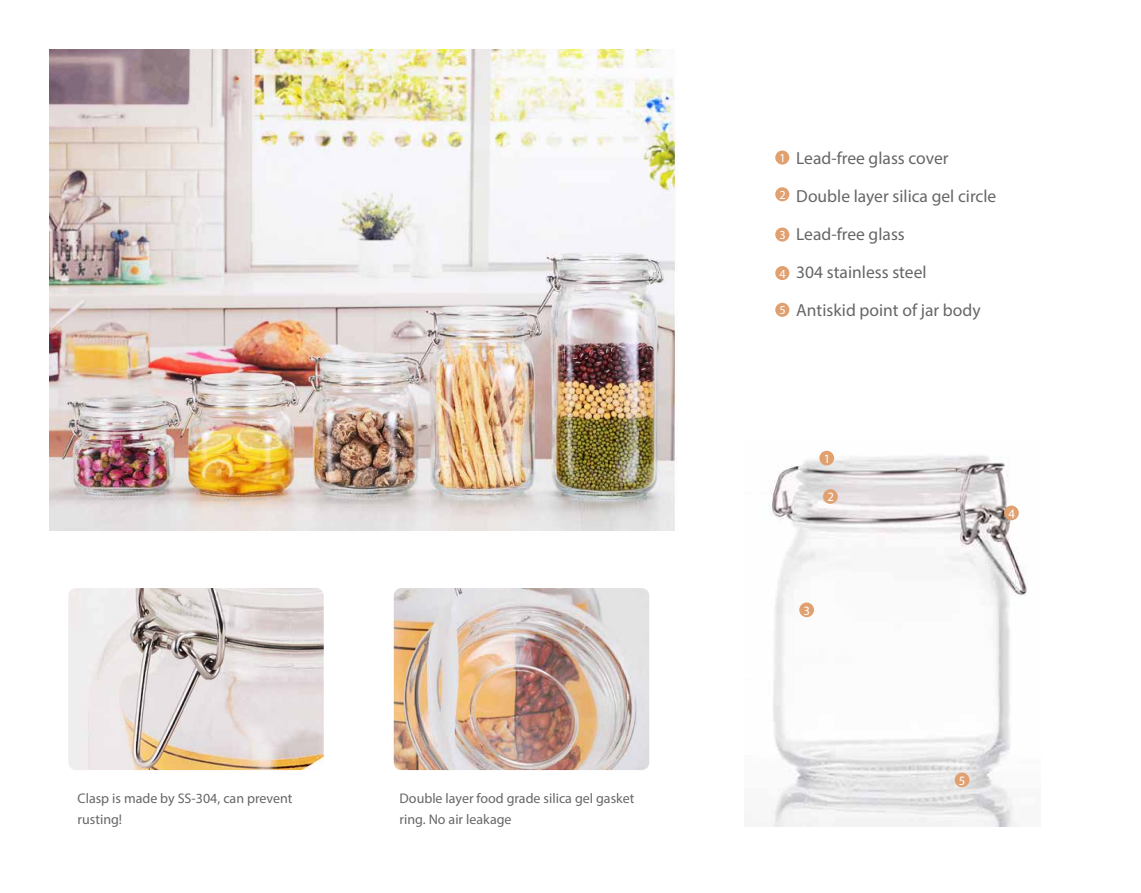
<style>
.page{position:relative;width:1141px;height:893px;background:#fff}
.page>*{position:absolute;margin:0;border:0;box-sizing:border-box;transform-origin:0 0}
.t1{font:17.5px/38.1px "Myriad Pro";color:#666}
.t2{font:14px/21px "Myriad Pro";color:#666}
.t3{font:12.78px "Myriad Pro";color:#fff}
.t4{font:12.25px "Myriad Pro";color:#fff}
</style>
<div class="page">
<img style="left:770px;top:450px;width:257px;height:376px">
<div style="left:775px;top:151px;width:14px;height:14px;background:#e0a070;border-radius:50%"></div>
<div style="left:819px;top:451px;width:15px;height:14px;background:#e0a070;border-radius:50%"></div>
<div style="left:823px;top:489px;width:15px;height:15px;background:#e0a070;border-radius:50%"></div>
<div style="left:799px;top:602px;width:15px;height:15px;background:#e0a070;border-radius:50%"></div>
<div style="left:1004px;top:506px;width:15px;height:14px;background:#e0a070;border-radius:50%"></div>
<div style="left:955px;top:772px;width:14px;height:15px;background:#e0a070;border-radius:50%"></div>
<div style="left:775px;top:187px;width:14px;height:14px;background:#e0a070;border-radius:50%"></div>
<div style="left:775px;top:228px;width:14px;height:14px;background:#e0a070;border-radius:50%"></div>
<div style="left:775px;top:266px;width:14px;height:14px;background:#e0a070;border-radius:50%"></div>
<div style="left:775px;top:303px;width:14px;height:14px;background:#e0a070;border-radius:50%"></div>
<img style="left:49px;top:49px;width:628px;height:481px">
<img style="left:394px;top:588px;width:255px;height:182px">
<img style="left:68px;top:588px;width:256px;height:182px">
<p class="t2" style="left:78px;top:787px;width:216px">Clasp is made by SS-304, can prevent rusting!</p>
<p class="t2" style="left:400px;top:787px;width:236px">Double layer food grade silica gel gasket ring. No air leakage</p>
<p class="t4" style="left:779px;top:150px;width:8px">1</p>
<p class="t4" style="left:779px;top:187px;width:8px">2</p>
<p class="t4" style="left:779px;top:227px;width:8px">3</p>
<p class="t4" style="left:779px;top:266px;width:8px">4</p>
<p class="t4" style="left:779px;top:303px;width:8px">5</p>
<p class="t1" style="left:796px;top:139px;width:202px">Lead-free glass cover<br>Double layer silica gel circle<br>Lead-free glass<br>304 stainless steel<br>Antiskid point of jar body</p>
<p class="t3" style="left:824px;top:451px;width:8px">1</p>
<p class="t3" style="left:827px;top:489px;width:8px">2</p>
<p class="t3" style="left:804px;top:602px;width:8px">3</p>
<p class="t3" style="left:1008px;top:505px;width:8px">4</p>
<p class="t3" style="left:959px;top:772px;width:8px">5</p>
</div>
